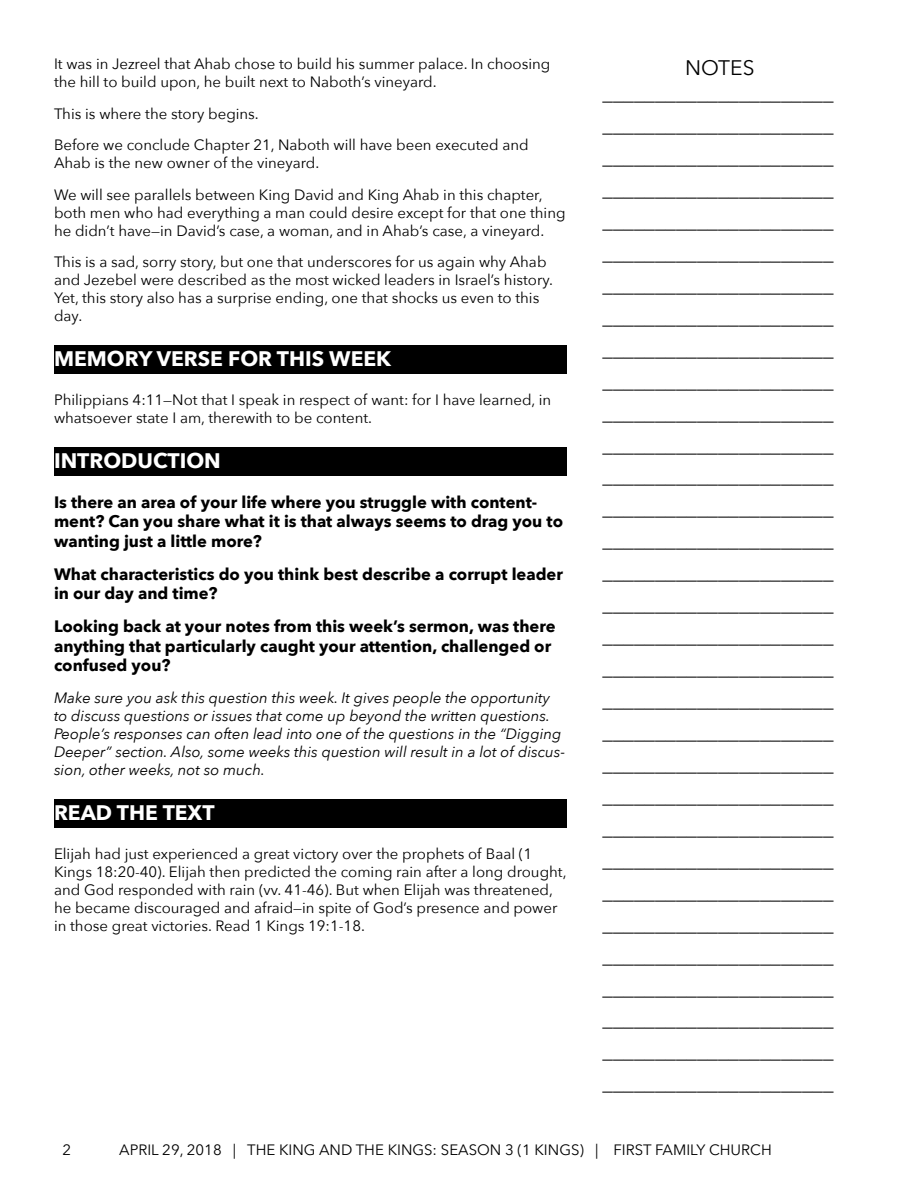
<style>
.page{position:relative;width:918px;height:1188px;background:#fff}
.page>*{position:absolute;margin:0;border:0;box-sizing:border-box;transform-origin:0 0}
.t1{font:21px/32px "Avenir Next";color:#000;text-align:center}
.t2{font:700 21px "Avenir Next";color:#fff}
.t3{font:700 16.5px/19.5px "Avenir Next";color:#000}
.t4{font:15px/18px "Avenir Next";color:#000}
.t5{font:italic 15px/18px "Avenir Next";color:#000}
</style>
<div class="page">
<div style="left:54px;top:345px;width:513px;height:29px;background:#000"></div>
<div style="left:54px;top:447px;width:513px;height:29px;background:#000"></div>
<div style="left:54px;top:799px;width:513px;height:29px;background:#000"></div>
<p class="t4" style="left:54px;top:54px;width:498px">It was in Jezreel that Ahab chose to build his summer palace. In choosing the hill to build upon, he built next to Naboth’s vineyard.</p>
<p class="t4" style="left:54px;top:97px;width:476px;line-height:31.5px">This is where the story begins.<br>Before we conclude Chapter 21, Naboth will have been executed and</p>
<p class="t4" style="left:54px;top:146px;width:490px;line-height:31.5px">Ahab is the new owner of the vineyard.<br>We will see parallels between King David and King Ahab in this chapter,</p>
<p class="t4" style="left:54px;top:203px;width:513px">both men who had everything a man could desire except for that one thing he didn’t have—in David’s case, a woman, and in Ahab’s case, a vineyard.</p>
<p class="t4" style="left:54px;top:252px;width:501px">This is a sad, sorry story, but one that underscores for us again why Ahab and Jezebel were described as the most wicked leaders in Israel’s history.<br>Yet, this story also has a surprise ending, one that shocks us even to this day.</p>
<h1 class="t2" style="left:54px;top:341px;width:339px">MEMORY VERSE FOR THIS WEEK</h1>
<p class="t4" style="left:54px;top:390px;width:499px">Philippians 4:11—Not that I speak in respect of want: for I have learned, in whatsoever state I am, therewith to be content.</p>
<h1 class="t2" style="left:54px;top:443px;width:168px">INTRODUCTION</h1>
<p class="t3" style="left:54px;top:492px;width:511px">Is there an area of your life where you struggle with content&shy;ment? Can you share what it is that always seems to drag you to wanting just a little more?</p>
<p class="t3" style="left:54px;top:564px;width:510px">What characteristics do you think best describe a corrupt leader in our day and time?</p>
<p class="t3" style="left:54px;top:617px;width:503px">Looking back at your notes from this week’s sermon, was there anything that particularly caught your attention, challenged or confused you?</p>
<p class="t5" style="left:54px;top:688px;width:513px">Make sure you ask this question this week. It gives people the opportunity to discuss questions or issues that come up beyond the written questions.<br>People’s responses can often lead into one of the questions in the “Digging Deeper” section. Also, some weeks this question will result in a lot of discus&shy;sion, other weeks, not so much.</p>
<h1 class="t2" style="left:54px;top:795px;width:162px">READ THE TEXT</h1>
<p class="t4" style="left:54px;top:844px;width:514px">Elijah had just experienced a great victory over the prophets of Baal (1<br>Kings 18:20-40). Elijah then predicted the coming rain after a long drought, and God responded with rain (vv. 41-46). But when Elijah was threatened, he became discouraged and afraid—in spite of God’s presence and power in those great victories. Read 1 Kings 19:1-18.</p>
<h1 class="t1" style="left:603px;top:54px;width:232px;line-height:25.2px">NOTES ______________________</h1>
<p class="t1" style="left:603px;top:108px;width:232px;text-align:justify">______________________ ______________________ ______________________ ______________________ ______________________ ______________________ ______________________ ______________________ ______________________ ______________________ ______________________ ______________________ ______________________ ______________________ ______________________ ______________________ ______________________ ______________________ ______________________ ______________________ ______________________ ______________________ ______________________ ______________________ ______________________ ______________________ ______________________ ______________________ ______________________ ______________________ ______________________</p>
<p class="t4" style="left:63px;top:1140px;width:10px">2</p>
<p class="t4" style="left:119px;top:1140px;width:654px">APRIL 29, 2018 | THE KING AND THE KINGS: SEASON 3 (1 KINGS) | FIRST FAMILY CHURCH</p>
</div>
